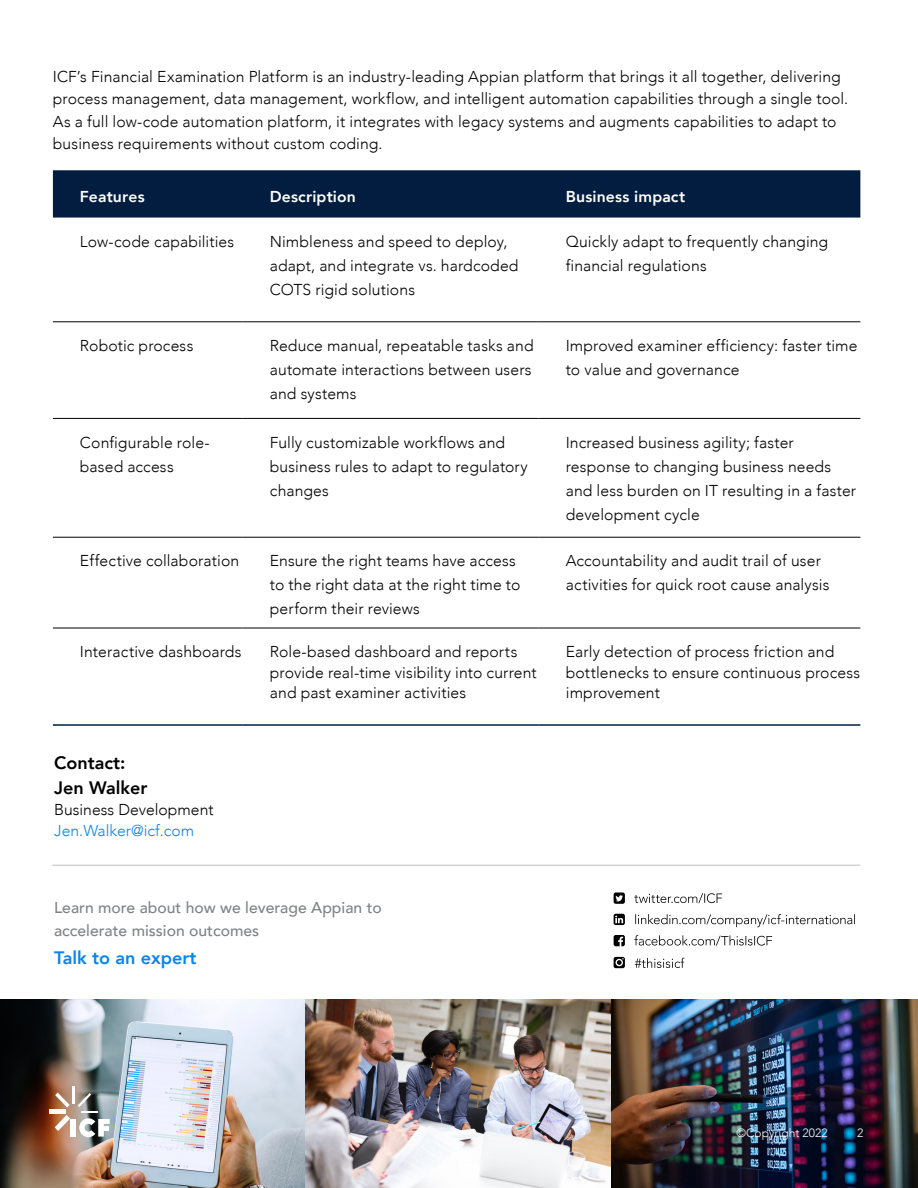
<style>
.page{position:relative;width:918px;height:1188px;background:#fff}
.page>*{position:absolute;margin:0;border:0;box-sizing:border-box;transform-origin:0 0}
.t1{font:800 18px/25.5px "Avenir";color:#000}
.t2{font:800 18px "Avenir";color:#0785f2}
.t3{font:300 15.75px/24px "Avenir";letter-spacing:.005em;color:#000}
.t4{font:500 15.75px/22.5px "Avenir";color:#808285}
.t5{font:800 15.75px "Avenir";letter-spacing:.01em;color:#fff}
.t6{font:300 15.75px "Avenir";color:#0785f2}
.t7{font:300 12px "Avenir";color:#fff}
</style>
<div class="page">
<img style="left:0;top:999px;width:918px;height:189px">
<svg style="left:79px;top:1118px;width:31px;height:19px"></svg>
<div style="left:71px;top:1119px;width:5px;height:18px;background:#fff"></div>
<svg style="left:55px;top:1115px;width:15px;height:16px"></svg>
<div style="left:49px;top:1109px;width:17px;height:5px;background:#fff"></div>
<svg style="left:55px;top:1093px;width:15px;height:15px"></svg>
<hr style="left:72px;top:1086px;width:3px;height:18px;background:#fff">
<svg style="left:78px;top:1093px;width:20px;height:19px"></svg>
<hr style="left:52px;top:865px;width:808px;height:1px;background:#babdbf">
<div style="left:53px;top:170px;width:807px;height:48px;background:#031d40"></div>
<hr style="left:53px;top:322px;width:190px;height:1px;background:#000">
<hr style="left:243px;top:322px;width:296px;height:1px;background:#000">
<hr style="left:539px;top:322px;width:321px;height:1px;background:#000">
<hr style="left:53px;top:418px;width:190px;height:1px;background:#000">
<hr style="left:243px;top:418px;width:296px;height:1px;background:#000">
<hr style="left:539px;top:418px;width:321px;height:1px;background:#000">
<hr style="left:53px;top:537px;width:190px;height:1px;background:#000">
<hr style="left:243px;top:537px;width:296px;height:1px;background:#000">
<hr style="left:539px;top:537px;width:321px;height:1px;background:#000">
<hr style="left:53px;top:628px;width:190px;height:1px;background:#000">
<hr style="left:243px;top:628px;width:296px;height:1px;background:#000">
<hr style="left:539px;top:628px;width:321px;height:1px;background:#000">
<hr style="left:53px;top:724px;width:190px;height:2px;background:#031d40">
<hr style="left:243px;top:724px;width:296px;height:2px;background:#031d40">
<hr style="left:539px;top:724px;width:321px;height:2px;background:#031d40">
<svg style="left:614px;top:935px;width:158px;height:11px"></svg>
<svg style="left:614px;top:914px;width:241px;height:13px"></svg>
<svg style="left:614px;top:892px;width:108px;height:12px"></svg>
<svg style="left:614px;top:957px;width:11px;height:11px"></svg>
<svg style="left:635px;top:958px;width:50px;height:10px"></svg>
<p class="t3" style="left:53px;top:65px;width:797px;line-height:22.5px">ICF’s Financial Examination Platform is an industry-leading Appian platform that brings it all together, delivering process management, data management, workflow, and intelligent automation capabilities through a single tool.<br>As a full low-code automation platform, it integrates with legacy systems and augments capabilities to adapt to business requirements without custom coding.</p>
<p class="t5" style="left:80px;top:184px;width:66px">Features</p>
<p class="t5" style="left:270px;top:184px;width:88px">Description</p>
<p class="t5" style="left:566px;top:184px;width:121px">Business impact</p>
<p class="t3" style="left:80px;top:229px;width:156px">Low-code capabilities</p>
<p class="t3" style="left:270px;top:229px;width:250px">Nimbleness and speed to deploy, adapt, and integrate vs. hardcoded<br>COTS rigid solutions</p>
<p class="t3" style="left:566px;top:229px;width:264px">Quickly adapt to frequently changing financial regulations</p>
<p class="t3" style="left:80px;top:334px;width:115px">Robotic process</p>
<p class="t3" style="left:270px;top:334px;width:265px">Reduce manual, repeatable tasks and automate interactions between users and systems</p>
<p class="t3" style="left:566px;top:334px;width:293px">Improved examiner efficiency: faster time to value and governance</p>
<p class="t3" style="left:80px;top:430px;width:131px">Configurable role&shy;based access</p>
<p class="t3" style="left:270px;top:430px;width:260px">Fully customizable workflows and business rules to adapt to regulatory changes</p>
<p class="t3" style="left:566px;top:430px;width:292px">Increased business agility; faster response to changing business needs and less burden on IT resulting in a faster development cycle</p>
<p class="t3" style="left:80px;top:549px;width:161px">Effective collaboration</p>
<p class="t3" style="left:270px;top:549px;width:252px">Ensure the right teams have access to the right data at the right time to perform their reviews</p>
<p class="t3" style="left:566px;top:549px;width:265px">Accountability and audit trail of user activities for quick root cause analysis</p>
<p class="t3" style="left:80px;top:640px;width:163px">Interactive dashboards</p>
<p class="t3" style="left:270px;top:642px;width:268px;line-height:20.2px">Role-based dashboard and reports provide real-time visibility into current and past examiner activities</p>
<p class="t3" style="left:566px;top:642px;width:296px;line-height:20.2px">Early detection of process friction and bottlenecks to ensure continuous process improvement</p>
<p class="t1" style="left:54px;top:750px;width:95px">Contact:<br>Jen Walker</p>
<p class="t3" style="left:54px;top:798px;width:161px">Business Development</p>
<p class="t6" style="left:54px;top:821px;width:142px">Jen.Walker@icf.com</p>
<p class="t4" style="left:54px;top:896px;width:329px">Learn more about how we leverage Appian to accelerate mission outcomes</p>
<p class="t2" style="left:54px;top:943px;width:144px">Talk to an expert</p>
<p class="t7" style="left:737px;top:1126px;width:93px">©Copyright 2022</p>
<p class="t7" style="left:857px;top:1126px;width:8px">2</p>
</div>
